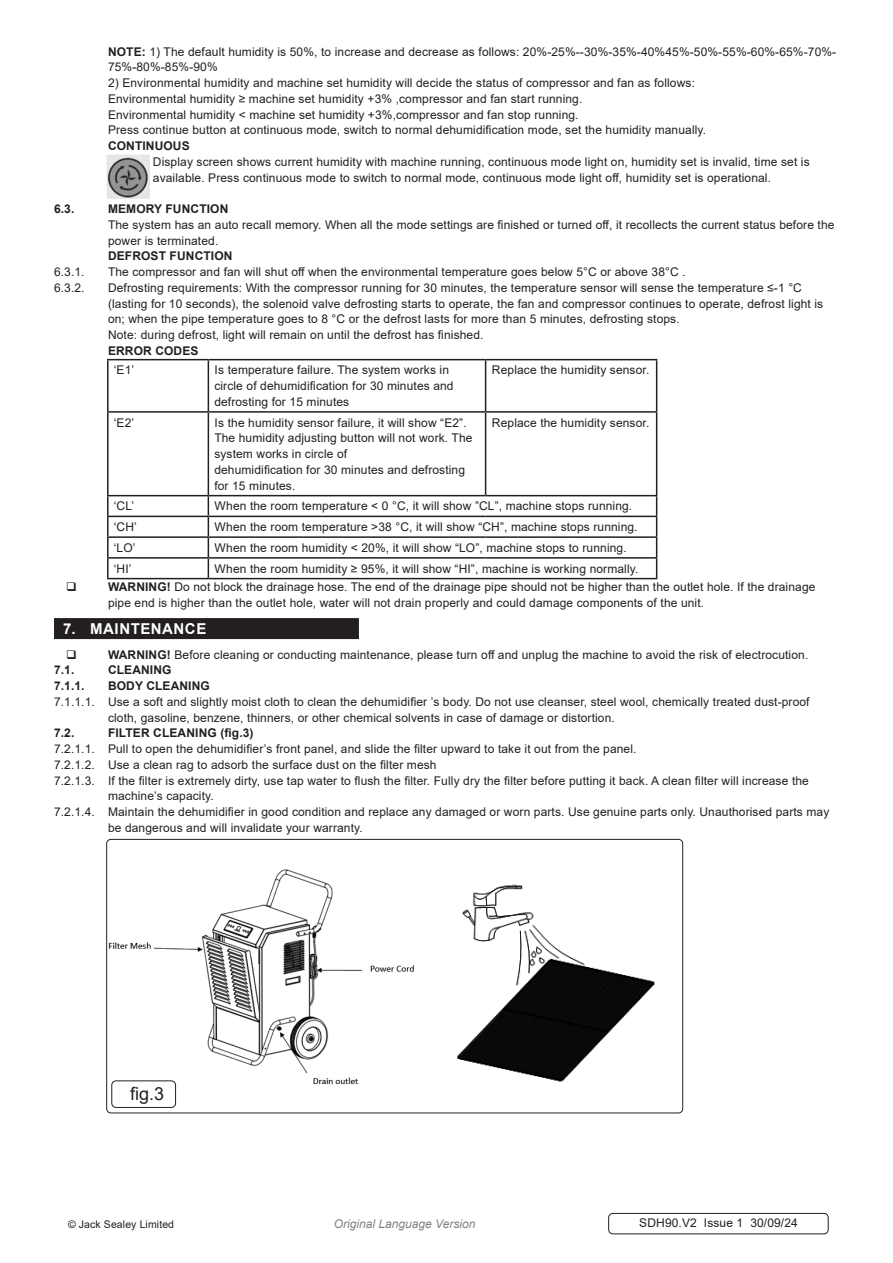
<style>
.page{position:relative;width:893px;height:1263px;background:#fff}
.page>*{position:absolute;margin:0;border:0;box-sizing:border-box;transform-origin:0 0}
.t1{font:18px "Arial";color:#231f20}
.t2{font:700 15px "Arial";letter-spacing:.035em;color:#fff}
.Body{font:12px/15.8px "Arial";letter-spacing:.01em;color:#231f20}
.Body-2{font:700 12px "Arial";letter-spacing:.01em;color:#231f20}
.t3{font:italic 12px "Arial";color:#808285}
.Body__Footer{font:12px "Arial";letter-spacing:.01em;color:#231f20}
.Body__Justified__7pt{font:10.5px "Arial";letter-spacing:.01em;color:#231f20}
.s1{font-weight:700}
</style>
<div class="page">
<div style="left:54px;top:618px;width:305px;height:21px;background:#231f20"></div>
<img style="left:107px;top:154px;width:43px;height:45px">
<img style="left:108px;top:869px;width:306px;height:224px">
<div style="left:106px;top:839px;width:577px;height:274px;border:1px solid #231f20;border-radius:4px"></div>
<div style="left:111px;top:1080px;width:65px;height:28px;border:1px solid #231f20;border-radius:4px"></div>
<img style="left:457px;top:884px;width:198px;height:198px">
<div style="left:608px;top:1213px;width:220px;height:21px;border:1px solid #231f20;border-radius:4px"></div>
<hr style="left:107px;top:359px;width:101px;height:1px;background:#231f20">
<hr style="left:107px;top:360px;width:2px;height:51px;background:#231f20">
<hr style="left:208px;top:359px;width:278px;height:1px;background:#231f20">
<hr style="left:208px;top:360px;width:1px;height:51px;background:#231f20">
<hr style="left:486px;top:359px;width:171px;height:1px;background:#231f20">
<hr style="left:485px;top:360px;width:1px;height:51px;background:#231f20">
<hr style="left:656px;top:360px;width:1px;height:51px;background:#231f20">
<hr style="left:107px;top:411px;width:101px;height:2px;background:#231f20">
<hr style="left:107px;top:413px;width:2px;height:82px;background:#231f20">
<hr style="left:208px;top:411px;width:278px;height:2px;background:#231f20">
<hr style="left:208px;top:413px;width:1px;height:82px;background:#231f20">
<hr style="left:486px;top:411px;width:171px;height:2px;background:#231f20">
<hr style="left:485px;top:413px;width:1px;height:82px;background:#231f20">
<hr style="left:656px;top:413px;width:1px;height:82px;background:#231f20">
<hr style="left:107px;top:495px;width:101px;height:1px;background:#231f20">
<hr style="left:107px;top:496px;width:2px;height:20px;background:#231f20">
<hr style="left:208px;top:495px;width:278px;height:1px;background:#231f20">
<hr style="left:486px;top:495px;width:171px;height:1px;background:#231f20">
<hr style="left:107px;top:516px;width:101px;height:1px;background:#231f20">
<hr style="left:208px;top:516px;width:278px;height:1px;background:#231f20">
<hr style="left:486px;top:516px;width:171px;height:1px;background:#231f20">
<hr style="left:107px;top:536px;width:101px;height:2px;background:#231f20">
<hr style="left:208px;top:536px;width:278px;height:2px;background:#231f20">
<hr style="left:486px;top:536px;width:171px;height:2px;background:#231f20">
<hr style="left:107px;top:557px;width:101px;height:2px;background:#231f20">
<svg style="left:107px;top:517px;width:2px;height:61px"></svg>
<hr style="left:208px;top:557px;width:278px;height:2px;background:#231f20">
<svg style="left:208px;top:496px;width:1px;height:82px"></svg>
<hr style="left:486px;top:557px;width:171px;height:2px;background:#231f20">
<svg style="left:656px;top:496px;width:1px;height:82px"></svg>
<hr style="left:107px;top:578px;width:101px;height:1px;background:#231f20">
<hr style="left:208px;top:578px;width:278px;height:1px;background:#231f20">
<hr style="left:486px;top:578px;width:171px;height:1px;background:#231f20">
<p class="Body" style="left:108px;top:43px;width:730px"><span class="s1">NOTE:</span> 1) The default humidity is 50%, to increase and decrease as follows: 20%-25%--30%-35%-40%45%-50%-55%-60%-65%-70%-<br>75%-80%-85%-90%</p>
<p class="Body" style="left:108px;top:75px;width:588px">2) Environmental humidity and machine set humidity will decide the status of compressor and fan as follows:</p>
<p class="Body" style="left:108px;top:91px;width:476px">Environmental humidity ≥ machine set humidity +3% ,compressor and fan start running.</p>
<p class="Body" style="left:108px;top:106px;width:472px">Environmental humidity ˂ machine set humidity +3%,compressor and fan stop running.</p>
<p class="Body" style="left:108px;top:122px;width:600px">Press continue button at continuous mode, switch to normal dehumidification mode, set the humidity manually.</p>
<p class="Body-2" style="left:108px;top:137px;width:83px">CONTINUOUS</p>
<p class="Body" style="left:153px;top:154px;width:658px">Display screen shows current humidity with machine running, continuous mode light on, humidity set is invalid, time set is available. Press continuous mode to switch to normal mode, continuous mode light off, humidity set is operational.</p>
<p class="Body-2" style="left:54px;top:200px;width:22px">6.3.</p>
<p class="Body-2" style="left:108px;top:200px;width:122px">MEMORY FUNCTION</p>
<p class="Body" style="left:108px;top:217px;width:728px">The system has an auto recall memory. When all the mode settings are finished or turned off, it recollects the current status before the power is terminated.</p>
<p class="Body-2" style="left:108px;top:248px;width:126px">DEFROST FUNCTION</p>
<p class="Body" style="left:54px;top:264px;width:32px">6.3.1.</p>
<p class="Body" style="left:108px;top:264px;width:579px">The compressor and fan will shut off when the environmental temperature goes below 5°C or above 38°C .</p>
<p class="Body" style="left:54px;top:280px;width:32px">6.3.2.</p>
<p class="Body" style="left:108px;top:280px;width:717px">Defrosting requirements: With the compressor running for 30 minutes, the temperature sensor will sense the temperature ≤-1 °C (lasting for 10 seconds), the solenoid valve defrosting starts to operate, the fan and compressor continues to operate, defrost light is on; when the pipe temperature goes to 8 °C or the defrost lasts for more than 5 minutes, defrosting stops.</p>
<p class="Body" style="left:108px;top:327px;width:377px">Note: during defrost, light will remain on until the defrost has finished.</p>
<p class="Body-2" style="left:108px;top:342px;width:92px">ERROR CODES</p>
<p class="Body" style="left:114px;top:362px;width:22px">‘E1’</p>
<p class="Body" style="left:214px;top:362px;width:241px">Is temperature failure. The system works in circle of dehumidification for 30 minutes and defrosting for 15 minutes</p>
<p class="Body" style="left:492px;top:362px;width:159px">Replace the humidity sensor.</p>
<p class="Body" style="left:114px;top:414px;width:22px">‘E2’</p>
<p class="Body" style="left:214px;top:414px;width:260px">Is the humidity sensor failure, it will show “E2”.<br>The humidity adjusting button will not work. The system works in circle of<br>dehumidification for 30 minutes and defrosting for 15 minutes.</p>
<p class="Body" style="left:492px;top:414px;width:159px">Replace the humidity sensor.</p>
<p class="Body" style="left:114px;top:498px;width:22px">‘CL’</p>
<p class="Body" style="left:215px;top:498px;width:419px">When the room temperature &lt; 0 °C, it will show ”CL”, machine stops running.</p>
<p class="Body" style="left:114px;top:519px;width:25px">‘CH’</p>
<p class="Body" style="left:215px;top:519px;width:425px">When the room temperature &gt;38 °C, it will show “CH”, machine stops running.</p>
<p class="Body" style="left:114px;top:540px;width:23px">‘LO’</p>
<p class="Body" style="left:215px;top:540px;width:414px">When the room humidity &lt; 20%, it will show “LO”, machine stops to running.</p>
<p class="Body" style="left:114px;top:560px;width:19px">‘HI’</p>
<p class="Body" style="left:215px;top:560px;width:425px">When the room humidity ≥ 95%, it will show “HI”, machine is working normally.</p>
<p class="Body" style="left:108px;top:579px;width:709px"><span class="s1">WARNING!</span> Do not block the drainage hose. The end of the drainage pipe should not be higher than the outlet hole. If the drainage pipe end is higher than the outlet hole, water will not drain properly and could damage components of the unit.</p>
<p class="t2" style="left:63px;top:618px;width:145px">7. MAINTENANCE</p>
<p class="Body" style="left:108px;top:646px;width:702px"><span class="s1">WARNING!</span> Before cleaning or conducting maintenance, please turn off and unplug the machine to avoid the risk of electrocution.</p>
<p class="Body-2" style="left:54px;top:662px;width:22px">7.1.</p>
<p class="Body-2" style="left:108px;top:662px;width:65px">CLEANING</p>
<p class="Body-2" style="left:54px;top:677px;width:32px">7.1.1.</p>
<p class="Body-2" style="left:108px;top:677px;width:103px">BODY CLEANING</p>
<p class="Body" style="left:108px;top:694px;width:703px;text-indent:-54px">7.1.1.1. Use a soft and slightly moist cloth to clean the dehumidifier ’s body. Do not use cleanser, steel wool, chemically treated dust-proof cloth, gasoline, benzene, thinners, or other chemical solvents in case of damage or distortion.</p>
<p class="Body-2" style="left:54px;top:725px;width:22px">7.2.</p>
<p class="Body-2" style="left:108px;top:725px;width:147px">FILTER CLEANING (fig.3)</p>
<p class="Body" style="left:54px;top:741px;width:584px">7.2.1.1. Pull to open the dehumidifier’s front panel, and slide the filter upward to take it out from the panel.</p>
<p class="Body" style="left:54px;top:757px;width:384px">7.2.1.2. Use a clean rag to adsorb the surface dust on the filter mesh</p>
<p class="Body" style="left:108px;top:772px;width:702px;text-indent:-54px">7.2.1.3. If the filter is extremely dirty, use tap water to flush the filter. Fully dry the filter before putting it back. A clean filter will increase the machine’s capacity.</p>
<p class="Body" style="left:108px;top:804px;width:723px;text-indent:-54px">7.2.1.4. Maintain the dehumidifier in good condition and replace any damaged or worn parts. Use genuine parts only. Unauthorised parts may be dangerous and will invalidate your warranty.</p>
<p class="t1" style="left:130px;top:1081px;width:36px">fig.3</p>
<p class="Body__Justified__7pt" style="left:68px;top:1217px;width:108px">© Jack Sealey Limited</p>
<p class="t3" style="left:334px;top:1216px;width:143px">Original Language Version</p>
<p class="Body__Footer" style="left:639px;top:1214px;width:160px">SDH90.V2 Issue 1 30/09/24</p>
</div>
